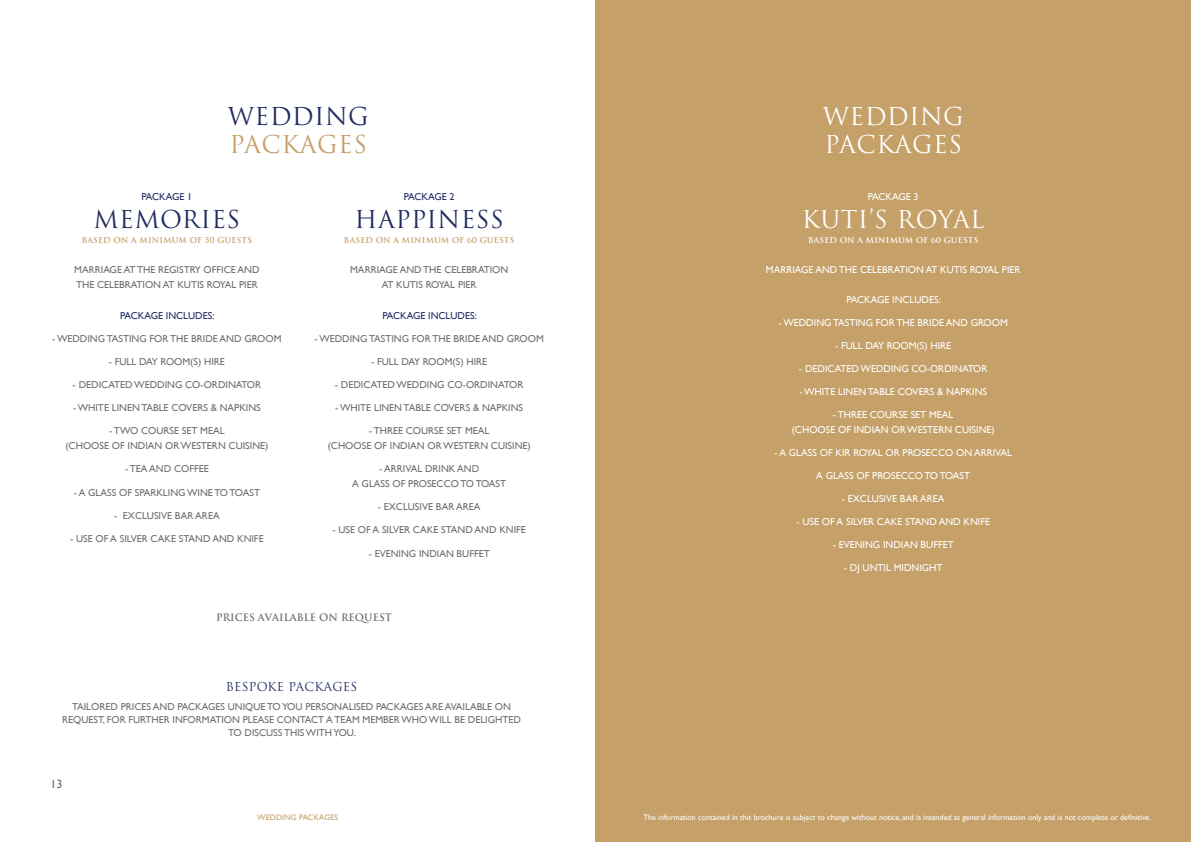
<style>
.page{position:relative;width:1191px;height:842px;background:#fff}
.page>*{position:absolute;margin:0;border:0;box-sizing:border-box;transform-origin:0 0}
.t1{font:24px/28px "Trajan Pro";letter-spacing:.02em;color:#fff}
.t2{font:24px "Trajan Pro";letter-spacing:.02em;color:#212c62}
.t3{font:24px "Trajan Pro";letter-spacing:.02em;color:#c5a068}
.t4{font:12px "Trajan Pro";letter-spacing:.02em;color:#212c62}
.t5{font:12px "Gill Sans";color:#6d6e71}
.t6{font:10px/15px "Gill Sans";color:#6d6e71;text-align:center}
.t7{font:10px/15px "Gill Sans";color:#fff;text-align:center}
.t8{font:10px "Gill Sans";color:#212c62}
.t9{font:700 10px "Trajan Pro";color:#6d6e71}
.t10{font:10px "Gill Sans";letter-spacing:-.02em;color:#212c62}
.t11{font:10px "Gill Sans";letter-spacing:-.02em;color:#fff}
.t12{font:8px "Gill Sans";color:#fff}
.t13{font:700 8px "Trajan Pro";letter-spacing:.02em;color:#c5a068}
.t14{font:700 8px "Trajan Pro";letter-spacing:.02em;color:#fff}
.t15{font:8px "Gill Sans";letter-spacing:.02em;color:#c5a068}
</style>
<div class="page">
<div style="left:595px;top:0;width:596px;height:842px;background:#c5a068"></div>
<h1 class="t2" style="left:228px;top:101px;width:143px">WEDDING</h1>
<h1 class="t3" style="left:229px;top:129px;width:139px">PACKAGES</h1>
<p class="t10" style="left:142px;top:191px;width:52px">PACKAGE 1</p>
<h1 class="t2" style="left:94px;top:204px;width:148px">MEMORIES</h1>
<p class="t13" style="left:82px;top:235px;width:172px">BASED ON A MINIMUM OF 50 GUESTS</p>
<p class="t10" style="left:404px;top:191px;width:52px">PACKAGE 2</p>
<h1 class="t2" style="left:355px;top:204px;width:151px">HAPPINESS</h1>
<p class="t13" style="left:344px;top:235px;width:172px">BASED ON A MINIMUM OF 60 GUESTS</p>
<h1 class="t1" style="left:822px;top:102px;width:143px">WEDDING<br>PACKAGES</h1>
<p class="t11" style="left:868px;top:191px;width:52px">PACKAGE 3</p>
<h1 class="t1" style="left:802px;top:205px;width:184px">KUTI’S ROYAL</h1>
<p class="t14" style="left:808px;top:235px;width:172px">BASED ON A MINIMUM OF 60 GUESTS</p>
<p class="t6" style="left:74px;top:262px;width:187px;text-align:left">MARRIAGE AT THE REGISTRY OFFICE AND<br>THE CELEBRATION AT KUTIS ROYAL PIER</p>
<p class="t6" style="left:350px;top:262px;width:160px">MARRIAGE AND THE CELEBRATION<br>AT KUTIS ROYAL PIER</p>
<p class="t7" style="left:766px;top:262px;width:256px">MARRIAGE AND THE CELEBRATION AT KUTIS ROYAL PIER</p>
<p class="t8" style="left:120px;top:310px;width:96px">PACKAGE INCLUDES:</p>
<p class="t6" style="left:52px;top:331px;width:231px">- WEDDING TASTING FOR THE BRIDE AND GROOM</p>
<p class="t6" style="left:109px;top:354px;width:118px">- FULL DAY ROOM(S) HIRE</p>
<p class="t6" style="left:73px;top:377px;width:190px">- DEDICATED WEDDING CO-ORDINATOR</p>
<p class="t6" style="left:73px;top:400px;width:189px">- WHITE LINEN TABLE COVERS &amp; NAPKINS</p>
<p class="t6" style="left:65px;top:423px;width:204px">- TWO COURSE SET MEAL<br>(CHOOSE OF INDIAN OR WESTERN CUISINE)</p>
<p class="t6" style="left:125px;top:461px;width:85px">- TEA AND COFFEE</p>
<p class="t6" style="left:74px;top:485px;width:188px">- A GLASS OF SPARKLING WINE TO TOAST</p>
<p class="t6" style="left:114px;top:508px;width:107px">- EXCLUSIVE BAR AREA</p>
<p class="t6" style="left:70px;top:531px;width:195px">- USE OF A SILVER CAKE STAND AND KNIFE</p>
<p class="t7" style="left:846px;top:292px;width:96px">PACKAGE INCLUDES:</p>
<p class="t7" style="left:778px;top:315px;width:231px">- WEDDING TASTING FOR THE BRIDE AND GROOM</p>
<p class="t7" style="left:835px;top:338px;width:118px">- FULL DAY ROOM(S) HIRE</p>
<p class="t7" style="left:799px;top:361px;width:190px">- DEDICATED WEDDING CO-ORDINATOR</p>
<p class="t7" style="left:799px;top:384px;width:189px">- WHITE LINEN TABLE COVERS &amp; NAPKINS</p>
<p class="t7" style="left:791px;top:407px;width:204px">- THREE COURSE SET MEAL<br>(CHOOSE OF INDIAN OR WESTERN CUISINE)</p>
<p class="t7" style="left:774px;top:445px;width:239px">- A GLASS OF KIR ROYAL OR PROSECCO ON ARRIVAL</p>
<p class="t7" style="left:816px;top:468px;width:155px">A GLASS OF PROSECCO TO TOAST</p>
<p class="t7" style="left:842px;top:491px;width:104px">- EXCLUSIVE BAR AREA</p>
<p class="t7" style="left:796px;top:514px;width:195px">- USE OF A SILVER CAKE STAND AND KNIFE</p>
<p class="t7" style="left:832px;top:537px;width:123px">- EVENING INDIAN BUFFET</p>
<p class="t7" style="left:844px;top:560px;width:100px">- DJ UNTIL MIDNIGHT</p>
<p class="t8" style="left:382px;top:310px;width:96px">PACKAGE INCLUDES:</p>
<p class="t6" style="left:314px;top:331px;width:231px">- WEDDING TASTING FOR THE BRIDE AND GROOM</p>
<p class="t6" style="left:371px;top:354px;width:118px">- FULL DAY ROOM(S) HIRE</p>
<p class="t6" style="left:335px;top:377px;width:190px">- DEDICATED WEDDING CO-ORDINATOR</p>
<p class="t6" style="left:335px;top:400px;width:189px">- WHITE LINEN TABLE COVERS &amp; NAPKINS</p>
<p class="t6" style="left:328px;top:423px;width:204px">- THREE COURSE SET MEAL<br>(CHOOSE OF INDIAN OR WESTERN CUISINE)</p>
<p class="t6" style="left:352px;top:461px;width:155px">- ARRIVAL DRINK AND<br>A GLASS OF PROSECCO TO TOAST</p>
<p class="t6" style="left:378px;top:499px;width:104px">- EXCLUSIVE BAR AREA</p>
<p class="t6" style="left:332px;top:522px;width:195px">- USE OF A SILVER CAKE STAND AND KNIFE</p>
<p class="t6" style="left:369px;top:546px;width:123px">- EVENING INDIAN BUFFET</p>
<p class="t9" style="left:216px;top:611px;width:177px">PRICES AVAILABLE ON REQUEST</p>
<p class="t4" style="left:226px;top:679px;width:133px">BESPOKE PACKAGES</p>
<p class="t6" style="left:62px;top:700px;width:460px;line-height:13px">TAILORED PRICES AND PACKAGES UNIQUE TO YOU PERSONALISED PACKAGES ARE AVAILABLE ON<br>REQUEST, FOR FURTHER INFORMATION PLEASE CONTACT A TEAM MEMBER WHO WILL BE DELIGHTED<br>TO DISCUSS THIS WITH YOU.</p>
<p class="t5" style="left:50px;top:777px;width:13px">13</p>
<p class="t15" style="left:257px;top:813px;width:83px">WEDDING PACKAGES</p>
<p class="t12" style="left:643px;top:813px;width:509px">The information contained in this brochure is subject to change without notice, and is intended as general information only and is not complete or definitive.</p>
</div>
